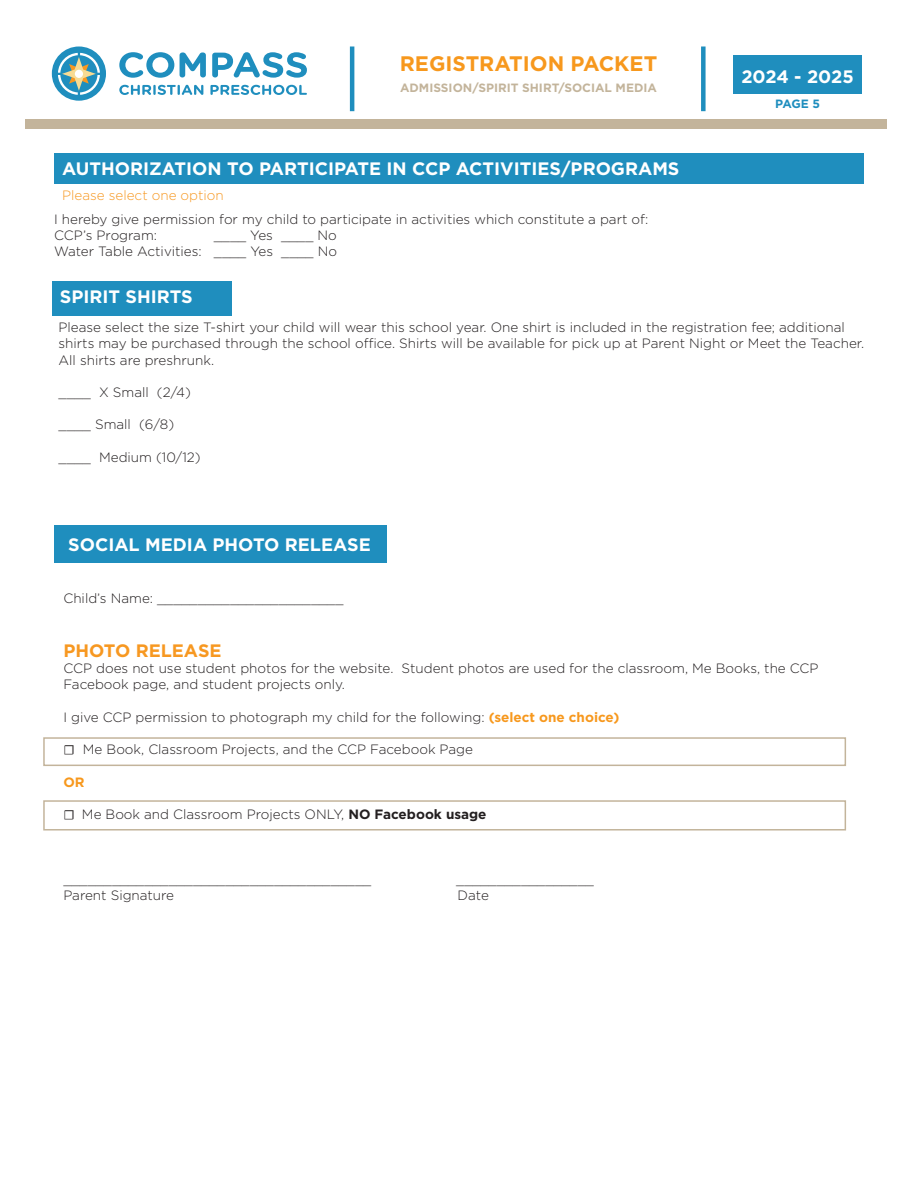
<style>
.page{position:relative;width:918px;height:1188px;background:#fff}
.page>*{position:absolute;margin:0;border:0;box-sizing:border-box;transform-origin:0 0}
.t1{font:700 21px "Gotham";color:#f7981d}
.t2{font:700 18px "Gotham";color:#fff}
.t3{font:700 18px "Gotham";color:#f79821}
.t4{font:300 13.5px/16.2px "Gotham";color:#231f20}
.t5{font:300 13.5px "Gotham";color:#f79821}
.t6{font:700 13.5px "Gotham";color:#f7981d}
.t7{font:700 12px "Gotham";color:#c3b49b}
.t8{font:700 12px "Gotham";color:#1f8ebe}
.s1{font-weight:700;color:#f7981d}
.s2{font-family:"Minion Pro";font-weight:400}
.s3{font-weight:700}
</style>
<div class="page">
<hr style="left:350px;top:46px;width:4px;height:65px;background:#1f8ebe">
<div style="left:25px;top:119px;width:862px;height:10px;background:#c3b49b"></div>
<div style="left:733px;top:55px;width:129px;height:39px;background:#1f8ebe"></div>
<svg style="left:119px;top:85px;width:84px;height:10px"></svg>
<svg style="left:210px;top:85px;width:97px;height:10px"></svg>
<svg style="left:119px;top:52px;width:55px;height:26px"></svg>
<svg style="left:180px;top:52px;width:26px;height:26px"></svg>
<svg style="left:212px;top:52px;width:95px;height:26px"></svg>
<div style="left:52px;top:47px;width:54px;height:54px;background:#1f8ebe;border-radius:50%"></div>
<svg style="left:58px;top:53px;width:42px;height:42px"></svg>
<div style="left:701px;top:46px;width:5px;height:65px;background:#1f8ebe"></div>
<div style="left:54px;top:525px;width:332px;height:38px;background:#1f8ebe"></div>
<div style="left:43px;top:737px;width:803px;height:29px;border:2px solid #c3b49b"></div>
<div style="left:55px;top:153px;width:809px;height:30px;background:#1f8ebe"></div>
<div style="left:52px;top:281px;width:180px;height:34px;background:#1f8ebe"></div>
<div style="left:43px;top:800px;width:803px;height:31px;border:2px solid #c3b49b"></div>
<h1 class="t1" style="left:400px;top:50px;width:259px">REGISTRATION PACKET</h1>
<p class="t7" style="left:400px;top:80px;width:258px">ADMISSION/SPIRIT SHIRT/SOCIAL MEDIA</p>
<h2 class="t2" style="left:741px;top:64px;width:114px">2024 - 2025</h2>
<p class="t8" style="left:775px;top:96px;width:46px">PAGE 5</p>
<p class="t2" style="left:62px;top:157px;width:619px">AUTHORIZATION TO PARTICIPATE IN CCP ACTIVITIES/PROGRAMS</p>
<p class="t5" style="left:62px;top:186px;width:163px">Please select one option</p>
<p class="t4" style="left:54px;top:210px;width:596px">I hereby give permission for my child to participate in activities which constitute a part of:</p>
<p class="t4" style="left:54px;top:227px;width:104px">CCP’s Program:</p>
<p class="t4" style="left:214px;top:227px;width:125px">____ Yes ____ No</p>
<p class="t4" style="left:54px;top:243px;width:284px">Water Table Activities: ____ Yes ____ No</p>
<p class="t2" style="left:60px;top:285px;width:134px">SPIRIT SHIRTS</p>
<p class="t4" style="left:59px;top:319px;width:807px">Please select the size T-shirt your child will wear this school year. One shirt is included in the registration fee; additional shirts may be purchased through the school office. Shirts will be available for pick up at Parent Night or Meet the Teacher.<br>All shirts are preshrunk.</p>
<p class="t4" style="left:59px;top:384px;width:134px">____ X Small (2/4)</p>
<p class="t4" style="left:59px;top:416px;width:117px">____ Small (6/8)</p>
<p class="t4" style="left:59px;top:449px;width:144px">____ Medium (10/12)</p>
<p class="t2" style="left:68px;top:532px;width:304px">SOCIAL MEDIA PHOTO RELEASE</p>
<p class="t4" style="left:63px;top:590px;width:282px">Child’s Name: _______________________</p>
<p class="t3" style="left:63px;top:639px;width:160px">PHOTO RELEASE</p>
<p class="t4" style="left:63px;top:660px;width:757px">CCP does not use student photos for the website. Student photos are used for the classroom, Me Books, the CCP</p>
<p class="t4" style="left:63px;top:676px;width:283px">Facebook page, and student projects only.</p>
<p class="t4" style="left:63px;top:709px;width:558px">I give CCP permission to photograph my child for the following: <span class="s1">(select one choice)</span></p>
<p class="t4" style="left:63px;top:741px;width:411px"><span class="s2">☐</span> Me Book, Classroom Projects, and the CCP Facebook Page</p>
<p class="t6" style="left:63px;top:773px;width:23px">OR</p>
<p class="t4" style="left:63px;top:806px;width:425px"><span class="s2">☐</span> Me Book and Classroom Projects ONLY, <span class="s3">NO Facebook usage</span></p>
<p class="t4" style="left:63px;top:871px;width:309px">______________________________________</p>
<p class="t4" style="left:456px;top:871px;width:139px">_________________</p>
<p class="t4" style="left:63px;top:887px;width:112px">Parent Signature</p>
<p class="t4" style="left:458px;top:887px;width:33px">Date</p>
</div>
